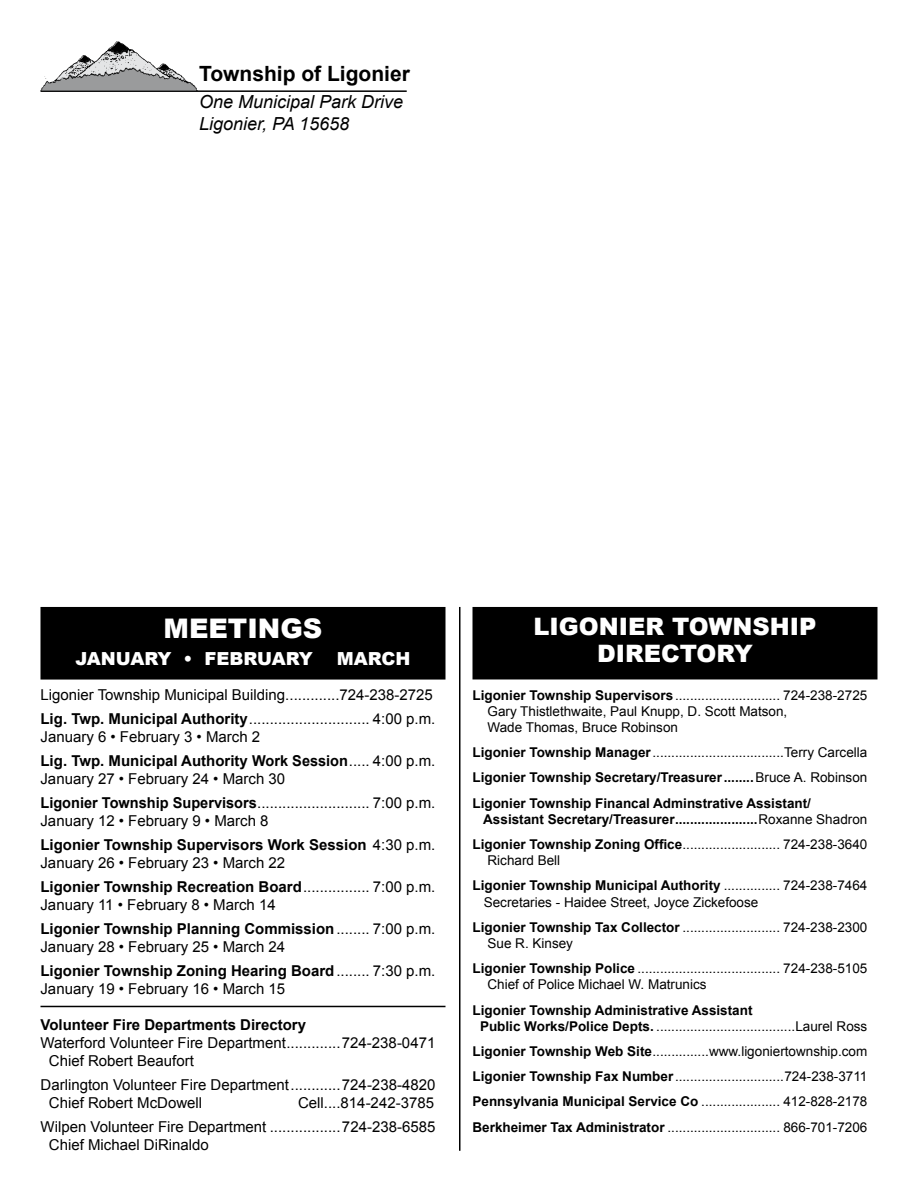
<style>
.page{position:relative;width:918px;height:1188px;background:#fff}
.page>*{position:absolute;margin:0;border:0;box-sizing:border-box;transform-origin:0 0}
.t1{font:900 27px "Arial";color:#fff}
.t2{font:900 24px/27px "Arial";color:#fff;text-align:center}
.t3{font:700 21px "Arial";color:#000}
.t4{font:italic 18px/21.6px "Arial";color:#000}
.t5{font:900 18px "Arial";color:#fff}
.t6{font:15px/24px "Arial";color:#000}
.t7{font:700 15px/24px "Arial";color:#000}
.t8{font:13.5px/25.2px "Arial";color:#000}
.t9{font:700 13.5px/25.2px "Arial";color:#000;text-align:justify}
.s1{font-weight:700}
.s2{font-weight:400}
</style>
<div class="page">
<hr style="left:459px;top:607px;width:1px;height:544px;background:#000">
<div style="left:41px;top:608px;width:404px;height:71px;background:#000"></div>
<div style="left:40px;top:607px;width:406px;height:73px;border:2px solid #000"></div>
<div style="left:473px;top:608px;width:404px;height:71px;background:#000"></div>
<div style="left:472px;top:607px;width:406px;height:72px;border:2px solid #000"></div>
<hr style="left:40px;top:90px;width:367px;height:2px;background:#000">
<hr style="left:40px;top:1006px;width:406px;height:1px;background:#000">
<img style="left:41px;top:41px;width:156px;height:49px">
<h3 class="t3" style="left:199px;top:60px;width:212px">Township of Ligonier</h3>
<p class="t4" style="left:199px;top:91px;width:206px">One Municipal Park Drive<br>Ligonier, PA 15658</p>
<h1 class="t1" style="left:164px;top:608px;width:160px">MEETINGS</h1>
<p class="t5" style="left:75px;top:645px;width:239px">JANUARY • FEBRUARY</p>
<p class="t5" style="left:337px;top:645px;width:75px">MARCH</p>
<p class="t6" style="left:40px;top:683px;width:396px">Ligonier Township Municipal Building.............724-238-2725<br><span class="s1">Lig. Twp. Municipal Authority</span>............................. 4:00 p.m.</p>
<p class="t6" style="left:40px;top:725px;width:396px">January 6 • February 3 • March 2<br><span class="s1">Lig. Twp. Municipal Authority Work Session</span>..... 4:00 p.m.</p>
<p class="t6" style="left:40px;top:767px;width:396px">January 27 • February 24 • March 30<br><span class="s1">Ligonier Township Supervisors</span>........................... 7:00 p.m.</p>
<p class="t7" style="left:40px;top:809px;width:396px"><span class="s2">January 12 • February 9 • March 8<br></span>Ligonier Township Supervisors Work Session <span class="s2">4:30 p.m.</span></p>
<p class="t6" style="left:40px;top:851px;width:396px">January 26 • February 23 • March 22<br><span class="s1">Ligonier Township Recreation Board</span>................ 7:00 p.m.</p>
<p class="t6" style="left:40px;top:893px;width:396px">January 11 • February 8 • March 14<br><span class="s1">Ligonier Township Planning Commission</span>........ 7:00 p.m.</p>
<p class="t6" style="left:40px;top:935px;width:396px">January 28 • February 25 • March 24<br><span class="s1">Ligonier Township Zoning Hearing Board</span>........ 7:30 p.m.</p>
<p class="t6" style="left:40px;top:977px;width:246px">January 19 • February 16 • March 15</p>
<p class="t7" style="left:40px;top:1013px;width:267px">Volunteer Fire Departments Directory</p>
<p class="t6" style="left:49px;top:1034px;width:388px;line-height:18px;text-indent:-8px">Waterford Volunteer Fire Department.............724-238-0471<br>Chief Robert Beaufort</p>
<p class="t6" style="left:49px;top:1076px;width:388px;line-height:18px;text-indent:-8px">Darlington Volunteer Fire Department............724-238-4820<br>Chief Robert McDowell</p>
<p class="t6" style="left:41px;top:1091px;width:396px;text-align:right">Cell....814-242-3785<br>Wilpen Volunteer Fire Department .................724-238-6585</p>
<p class="t6" style="left:49px;top:1133px;width:162px">Chief Michael DiRinaldo</p>
<h2 class="t2" style="left:534px;top:613px;width:284px">LIGONIER TOWNSHIP<br>DIRECTORY</h2>
<p class="t8" style="left:488px;top:687px;width:381px;line-height:16.2px;text-indent:-15px"><span class="s1">Ligonier Township Supervisors</span>............................ 724-238-2725<br>Gary Thistlethwaite, Paul Knupp, D. Scott Matson,<br>Wade Thomas, Bruce Robinson</p>
<p class="t9" style="left:472px;top:740px;width:396px">Ligonier Township Manager<span class="s2">...................................Terry Carcella </span>Ligonier Township Secretary/Treasurer........<span class="s2">Bruce A. Robinson </span>Ligonier Township Financal Adminstrative Assistant/</p>
<p class="t9" style="left:473px;top:807px;width:396px;text-align:right">Assistant Secretary/Treasurer......................<span class="s2">Roxanne Shadron<br></span>Ligonier Township Zoning Office<span class="s2">.......................... 724-238-3640</span></p>
<p class="t8" style="left:473px;top:848px;width:396px;text-indent:15px">Richard Bell<br><span class="s1">Ligonier Township Municipal Authority</span> ............... 724-238-7464</p>
<p class="t8" style="left:473px;top:889px;width:396px;text-indent:11px">Secretaries - Haidee Street, Joyce Zickefoose<br><span class="s1">Ligonier Township Tax Collector</span> .......................... 724-238-2300</p>
<p class="t8" style="left:473px;top:931px;width:396px;text-indent:15px">Sue R. Kinsey<br><span class="s1">Ligonier Township Police</span> ...................................... 724-238-5105</p>
<p class="t8" style="left:488px;top:972px;width:221px">Chief of Police Michael W. Matrunics</p>
<p class="t9" style="left:480px;top:1002px;width:389px;line-height:16.2px;text-indent:-8px">Ligonier Township Administrative Assistant<br>Public Works/Police Depts. <span class="s2">.....................................Laurel Ross</span></p>
<p class="t8" style="left:473px;top:1039px;width:396px;text-align:justify"><span class="s1">Ligonier Township Web Site</span>...............www.ligoniertownship.com <span class="s1">Ligonier Township Fax Number</span>.............................724-238-3711<br><span class="s1">Pennsylvania Municipal Service Co</span> ..................... 412-828-2178<br><span class="s1">Berkheimer Tax Administrator</span> .............................. 866-701-7206</p>
</div>
